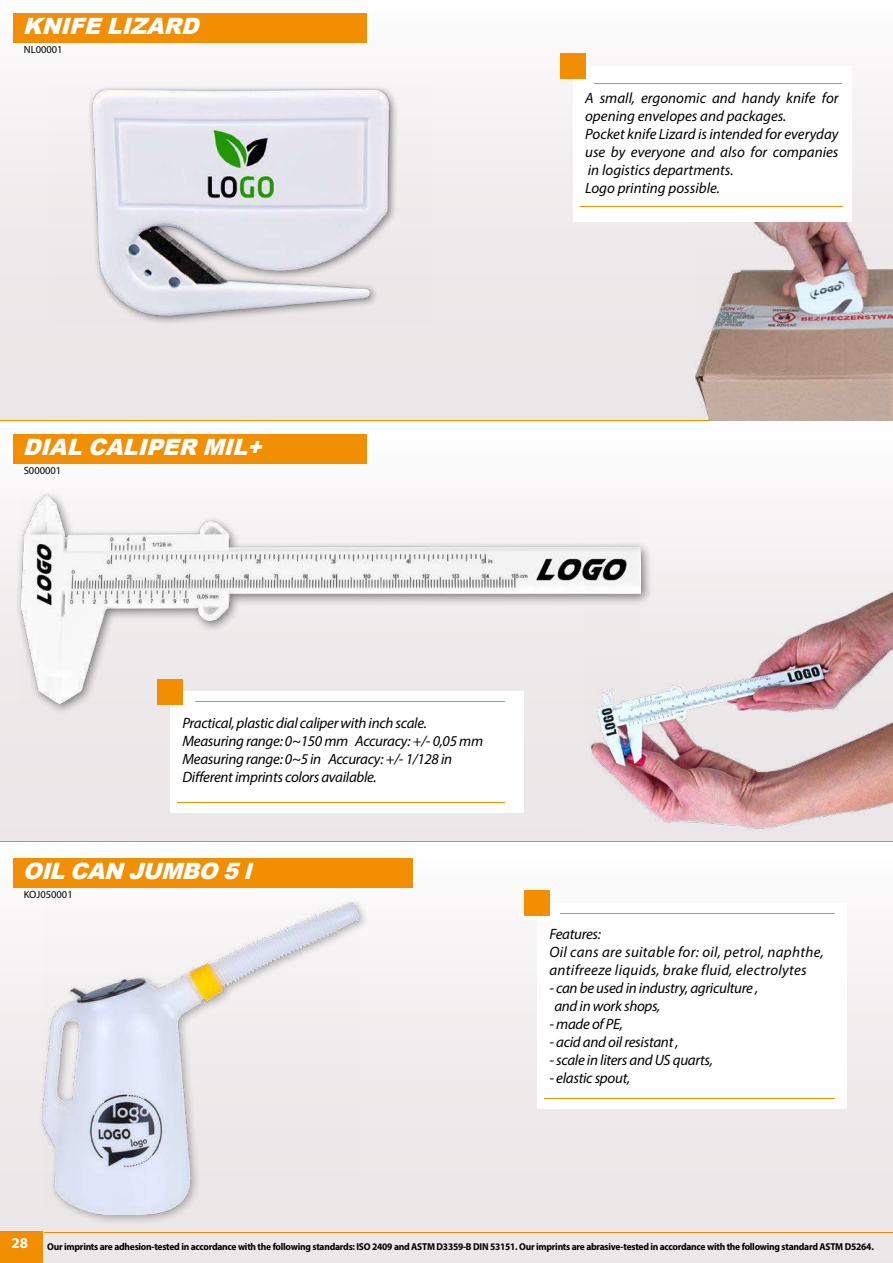
<style>
.page{position:relative;width:893px;height:1263px;background:#fff}
.page>*{position:absolute;margin:0;border:0;box-sizing:border-box;transform-origin:0 0}
.t1{font:italic 900 22.5px "Arial";color:#fff}
.t2{font:italic 15px/18px "Myriad Pro";letter-spacing:-.01em;color:#000}
.t3{font:italic 15px/18px "Myriad Pro";letter-spacing:.02em;color:#000}
.t4{font:700 15px "Myriad Pro";color:#fff}
.t5{font:10.5px "Myriad Pro";color:#000}
.t6{font:700 10.05px "Myriad Pro";letter-spacing:-.025em;color:#000;scale:.95 1}
</style>
<div class="page">
<div style="left:0;top:0;width:893px;height:421px;background:linear-gradient(to right,#eeeaeb,#f8f6f6)"></div>
<div style="left:0;top:421px;width:893px;height:421px;background:linear-gradient(to bottom,#fcfafa,#e8e3e4)"></div>
<div style="left:0;top:842px;width:893px;height:421px;background:linear-gradient(to bottom,#fcfbfb,#e8e3e4)"></div>
<div style="left:0;top:1232px;width:43px;height:31px;background:#f18e02"></div>
<hr style="left:44px;top:1232px;width:849px;height:1px;background:#f18e02">
<hr style="left:0;top:841px;width:893px;height:1px;background:#f18e02">
<hr style="left:0;top:421px;width:893px;height:1px;background:#f18e02">
<div style="left:537px;top:903px;width:310px;height:206px;background:#fff"></div>
<div style="left:524px;top:890px;width:26px;height:26px;background:#f18e02"></div>
<hr style="left:560px;top:913px;width:275px;height:1px;background:#f18e02">
<hr style="left:545px;top:1098px;width:290px;height:1px;background:#f18e02">
<img style="left:49px;top:84px;width:382px;height:238px">
<div style="left:13px;top:13px;width:354px;height:30px;background:#f18e02"></div>
<div style="left:13px;top:434px;width:354px;height:29px;background:#f18e02"></div>
<div style="left:13px;top:858px;width:399px;height:30px;background:#f18e02"></div>
<div style="left:15px;top:490px;width:638px;height:226px;background:#000;opacity:.49"></div>
<img style="left:21px;top:495px;width:619px;height:209px">
<img style="left:696px;top:194px;width:197px;height:227px">
<div style="left:573px;top:66px;width:279px;height:155px;background:#fff"></div>
<div style="left:560px;top:53px;width:26px;height:26px;background:#f18e02"></div>
<hr style="left:594px;top:83px;width:248px;height:1px;background:#f18e02">
<hr style="left:580px;top:206px;width:262px;height:1px;background:#f18e02">
<div style="left:170px;top:692px;width:354px;height:121px;background:#fff"></div>
<div style="left:157px;top:679px;width:26px;height:25px;background:#f18e02"></div>
<hr style="left:195px;top:701px;width:310px;height:1px;background:#f18e02">
<hr style="left:178px;top:802px;width:327px;height:1px;background:#f18e02">
<div style="left:38px;top:898px;width:332px;height:328px;background:#000;opacity:.27"></div>
<img style="left:43px;top:903px;width:316px;height:312px">
<img style="left:585px;top:567px;width:308px;height:263px">
<h1 class="t1" style="left:23px;top:10px;width:185px">KNIFELIZARD</h1>
<p class="t5" style="left:24px;top:43px;width:40px">NL00001</p>
<p class="t2" style="left:585px;top:89px;width:255px">A small, ergonomic and handy knife for opening envelopes and packages.<br>Pocket knife Lizard is intended for everyday use by everyone and also for companies in logistics departments.<br>Logo printing possible.</p>
<h1 class="t1" style="left:23px;top:431px;width:249px">DIALCALIPER MIL+</h1>
<p class="t5" style="left:24px;top:464px;width:39px">S000001</p>
<p class="t2" style="left:182px;top:713px;width:302px">Practical, plastic dial caliper with inch scale.<br>Measuring range: 0~150 mm Accuracy: +/- 0,05 mm Measuring range: 0~5 in Accuracy: +/- 1/128 in Different imprints colors available.</p>
<h1 class="t1" style="left:23px;top:855px;width:238px">OILCAN JUMBO 5l</h1>
<p class="t5" style="left:24px;top:888px;width:50px">KOJ050001</p>
<p class="t3" style="left:549px;top:925px;width:276px">Features:<br>Oil cans are suitable for: oil, petrol, naphthe, antifreeze liquids, brake fluid, electrolytes</p>
<p class="t2" style="left:554px;top:979px;width:205px;text-indent:-5px">- can be used in industry, agriculture , and in work shops,</p>
<p class="t2" style="left:549px;top:1015px;width:75px">- made of PE,</p>
<p class="t2" style="left:549px;top:1033px;width:131px">- acid and oil resistant ,</p>
<p class="t2" style="left:549px;top:1051px;width:165px">- scale in liters and US quarts,</p>
<p class="t2" style="left:549px;top:1069px;width:82px">- elastic spout,</p>
<p class="t4" style="left:11px;top:1233px;width:18px">28</p>
<p class="t6" style="left:47px;top:1240px;width:872px">Our imprints are adhesion-tested in accordance with the following standards: ISO 2409 and ASTM D3359-B DIN 53151. Our imprints are abrasive-tested in accordance with the following standard ASTM D5264.</p>
</div>
